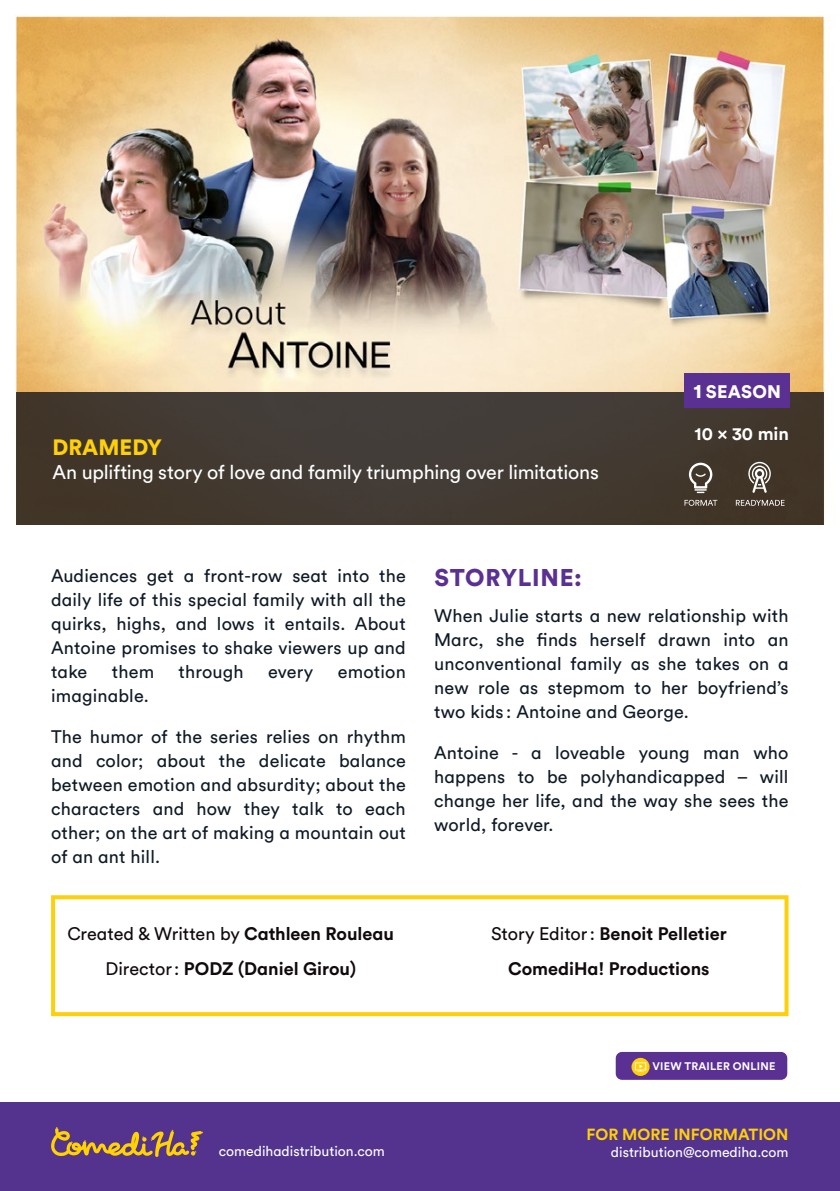
<style>
.page{position:relative;width:840px;height:1191px;background:#fff}
.page>*{position:absolute;margin:0;border:0;box-sizing:border-box;transform-origin:0 0}
.t1{font:900 24px "Circular CM";letter-spacing:.03em;color:#5a3092}
.t2{font:900 22px "Circular CM";color:#fed00b}
.t3{font:19.6px "Circular CM";letter-spacing:-.01em;color:#fff}
.t4{font:18px/24px "Circular CM";letter-spacing:.01em;color:#0f1926;text-align:justify}
.t5{font:700 18px/35.4px "Circular CM";color:#110a0c;text-align:center}
.t6{font:700 18px "Circular CM";color:#fff}
.t7{font:900 18px "Circular CM";letter-spacing:.01em;color:#fff}
.t8{font:700 16px "Circular CM";color:#fed006}
.t9{font:14px "Circular CM";color:#fff}
.t10{font:700 11px "Circular CM";letter-spacing:.02em;color:#fff}
.s1{font-size:20px}
.s2{font-weight:400}
</style>
<div class="page">
<div style="left:0;top:1102px;width:839px;height:89px;background:#53338e"></div>
<svg style="left:51px;top:1127px;width:152px;height:30px"></svg>
<div style="left:614px;top:1051px;width:173px;height:29px;background:#5a3092;border-radius:7px"></div>
<svg style="left:631px;top:1057px;width:18px;height:19px"></svg>
<svg style="left:634px;top:1062px;width:12px;height:9px"></svg>
<div style="left:614px;top:1050px;width:174px;height:31px;border:1px solid #fff;border-radius:7px"></div>
<img style="left:15px;top:15px;width:810px;height:509px">
<div style="left:16px;top:392px;width:807px;height:132px;background:#423a31"></div>
<div style="left:51px;top:895px;width:737px;height:121px;border:4px solid #fed00b"></div>
<svg style="left:748px;top:462px;width:22px;height:31px"></svg>
<svg style="left:688px;top:463px;width:24px;height:30px"></svg>
<svg style="left:735px;top:500px;width:49px;height:6px"></svg>
<svg style="left:684px;top:500px;width:33px;height:6px"></svg>
<div style="left:683px;top:373px;width:106px;height:34px;background:#5a3092"></div>
<p class="t2" style="left:52px;top:433px;width:111px">DRAMEDY</p>
<p class="t3" style="left:52px;top:460px;width:547px">An uplifting story of love and family triumphing over limitations</p>
<p class="t7" style="left:693px;top:380px;width:89px"><span class="s1">1</span> SEASON</p>
<p class="t6" style="left:694px;top:422px;width:96px">10 x 30 min</p>
<p class="t4" style="left:51px;top:563px;width:356px">Audiences get a front-row seat into the daily life of this special family with all the quirks, highs, and lows it entails. About Antoine promises to shake viewers up and take</p>
<p class="t4" style="left:112px;top:659px;width:44px">them</p>
<p class="t4" style="left:178px;top:659px;width:66px">through</p>
<p class="t4" style="left:268px;top:659px;width:47px">every</p>
<p class="t4" style="left:338px;top:659px;width:69px">emotion</p>
<p class="t4" style="left:51px;top:683px;width:99px">imaginable.</p>
<p class="t4" style="left:51px;top:724px;width:356px">The humor of the series relies on rhythm and color; about the delicate balance between emotion and absurdity; about the characters and how they talk to each other; on the art of making a mountain out of an ant hill.</p>
<h1 class="t1" style="left:434px;top:562px;width:149px">STORYLINE:</h1>
<p class="t4" style="left:434px;top:603px;width:355px">When Julie starts a new relationship with Marc, she finds herself drawn into an unconventional family as she takes on a new role as stepmom to her boyfriend’s two kids : Antoine and George.</p>
<p class="t4" style="left:434px;top:740px;width:355px">Antoine - a loveable young man who happens to be polyhandicapped – will change her life, and the way she sees the world, forever.</p>
<p class="t5" style="left:67px;top:915px;width:328px"><span class="s2">Created &amp; Written by</span> Cathleen Rouleau<br><span class="s2">Director:</span> PODZ (Daniel Girou)</p>
<p class="t5" style="left:491px;top:915px;width:237px"><span class="s2">Story Editor:</span> Benoit Pelletier<br>ComediHa! Productions</p>
<p class="t10" style="left:652px;top:1059px;width:124px">VIEW TRAILER ONLINE</p>
<p class="t9" style="left:219px;top:1142px;width:167px">comedihadistribution.com</p>
<p class="t8" style="left:586px;top:1124px;width:203px">FOR MORE INFORMATION</p>
<p class="t9" style="left:610px;top:1143px;width:179px">distribution@comediha.com</p>
</div>
